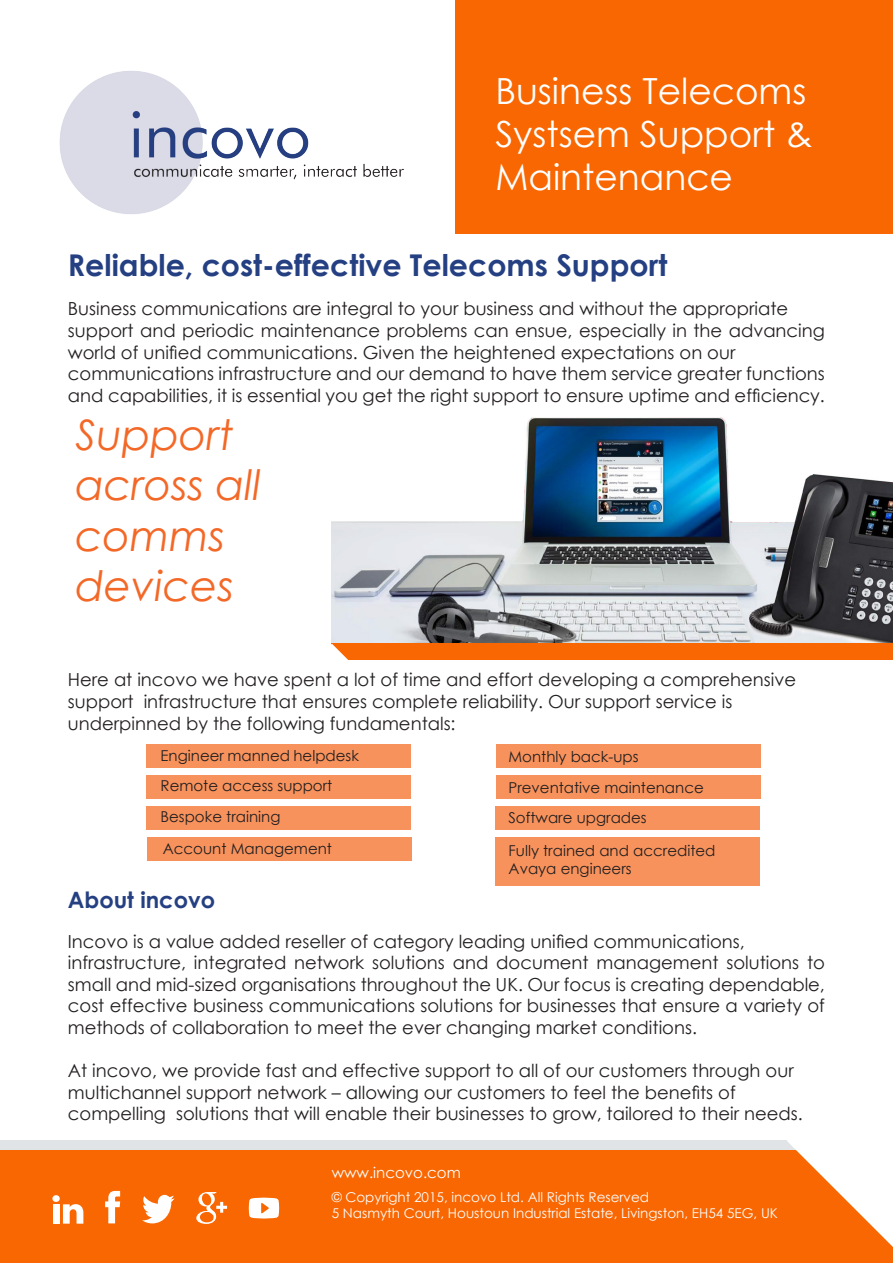
<style>
.page{position:relative;width:893px;height:1263px;background:#fff}
.page>*{position:absolute;margin:0;border:0;box-sizing:border-box;transform-origin:0 0}
.t1{font:italic 42px "Century Gothic";color:#f36827}
.t2{font:36px "Century Gothic";color:#fff}
.t3{font:700 30px "Century Gothic";color:#254082}
.t4{font:700 22.5px "Century Gothic";color:#254082}
.t5{font:18px/21.6px "Century Gothic";color:#231f20}
.t6{font:15px "Century Gothic";color:#231f20}
.t7{font:15px "Century Gothic";color:#fff}
.t8{font:13.5px "Century Gothic";color:#fff}
</style>
<div class="page">
<div style="left:455px;top:0;width:438px;height:233px;background:#f96702"></div>
<img style="left:59px;top:71px;width:345px;height:143px">
<div style="left:0;top:1140px;width:893px;height:112px;background:#e0e4e7"></div>
<div style="left:0;top:1150px;width:893px;height:113px;background:#f96702"></div>
<svg style="left:787px;top:1140px;width:106px;height:107px"></svg>
<div style="left:53px;top:1204px;width:6px;height:20px;background:#fff"></div>
<svg style="left:63px;top:1204px;width:20px;height:20px"></svg>
<div style="left:52px;top:1195px;width:8px;height:7px;background:#fff;border-radius:50%"></div>
<svg style="left:105px;top:1191px;width:15px;height:32px"></svg>
<svg style="left:142px;top:1195px;width:33px;height:28px"></svg>
<svg style="left:196px;top:1192px;width:31px;height:32px"></svg>
<svg style="left:249px;top:1197px;width:30px;height:21px"></svg>
<img style="left:332px;top:418px;width:561px;height:226px">
<div style="left:146px;top:744px;width:265px;height:24px;background:#f7925c"></div>
<div style="left:146px;top:775px;width:265px;height:24px;background:#f7925c"></div>
<div style="left:146px;top:806px;width:265px;height:23px;background:#f7925c"></div>
<div style="left:147px;top:837px;width:265px;height:24px;background:#f7925c"></div>
<div style="left:496px;top:744px;width:265px;height:24px;background:#f7925c"></div>
<div style="left:496px;top:775px;width:265px;height:24px;background:#f7925c"></div>
<div style="left:495px;top:806px;width:265px;height:23px;background:#f7925c"></div>
<div style="left:495px;top:837px;width:265px;height:49px;background:#f7925c"></div>
<div style="left:332px;top:644px;width:561px;height:16px;background:#f96702"></div>
<svg style="left:331px;top:644px;width:17px;height:16px"></svg>
<p class="t2" style="left:495px;top:65px;width:312px">Business Telecoms</p>
<p class="t2" style="left:495px;top:109px;width:319px">Systsem Support &amp;</p>
<p class="t2" style="left:495px;top:152px;width:239px">Maintenance</p>
<p class="t3" style="left:68px;top:242px;width:601px">Reliable, cost-effective Telecoms Support</p>
<p class="t5" style="left:68px;top:298px;width:722px">Business communications are integral to your business and without the appropriate</p>
<p class="t5" style="left:68px;top:319px;width:758px">support and periodic maintenance problems can ensue, especially in the advancing world of unified communications. Given the heightened expectations on our</p>
<p class="t5" style="left:68px;top:363px;width:758px">communications infrastructure and our demand to have them service greater functions and capabilities, it is essential you get the right support to ensure uptime and efficiency.</p>
<p class="t1" style="left:75px;top:405px;width:160px">Support</p>
<p class="t1" style="left:75px;top:456px;width:187px">across all</p>
<p class="t1" style="left:75px;top:506px;width:151px">comms</p>
<p class="t1" style="left:75px;top:557px;width:160px">devices</p>
<p class="t5" style="left:68px;top:669px;width:730px">Here at incovo we have spent a lot of time and effort developing a comprehensive</p>
<p class="t5" style="left:68px;top:690px;width:666px">support infrastructure that ensures complete reliability. Our support service is</p>
<p class="t5" style="left:68px;top:712px;width:389px">underpinned by the following fundamentals:</p>
<p class="t6" style="left:161px;top:745px;width:200px">Engineer manned helpdesk</p>
<p class="t6" style="left:161px;top:775px;width:173px">Remote access support</p>
<p class="t6" style="left:161px;top:806px;width:121px">Bespoke training</p>
<p class="t6" style="left:163px;top:838px;width:171px">Account Management</p>
<p class="t6" style="left:508px;top:746px;width:132px">Monthly back-ups</p>
<p class="t6" style="left:508px;top:777px;width:197px">Preventative maintenance</p>
<p class="t6" style="left:508px;top:807px;width:140px">Software upgrades</p>
<p class="t6" style="left:509px;top:840px;width:208px">Fully trained and accredited</p>
<p class="t6" style="left:509px;top:858px;width:125px">Avaya engineers</p>
<p class="t4" style="left:68px;top:883px;width:149px">About incovo</p>
<p class="t5" style="left:68px;top:930px;width:678px">Incovo is a value added reseller of category leading unified communications,</p>
<p class="t5" style="left:68px;top:952px;width:758px;text-align:justify">infrastructure, integrated network solutions and document management solutions to small and mid-sized organisations throughout the UK. Our focus is creating dependable, cost effective business communications solutions for businesses that ensure a variety of methods of collaboration to meet the ever changing market conditions.</p>
<p class="t5" style="left:68px;top:1060px;width:727px">At incovo, we provide fast and effective support to all of our customers through our</p>
<p class="t5" style="left:68px;top:1081px;width:669px">multichannel support network – allowing our customers to feel the benefits of</p>
<p class="t5" style="left:68px;top:1103px;width:736px">compelling solutions that will enable their businesses to grow, tailored to their needs.</p>
<p class="t7" style="left:332px;top:1161px;width:131px">www.incovo.com</p>
<p class="t8" style="left:332px;top:1187px;width:319px">© Copyright 2015, incovo Ltd. All Rights Reserved</p>
<p class="t8" style="left:332px;top:1204px;width:448px">5 Nasmyth Court, Houstoun Industrial Estate, Livingston, EH54 5EG, UK</p>
</div>
